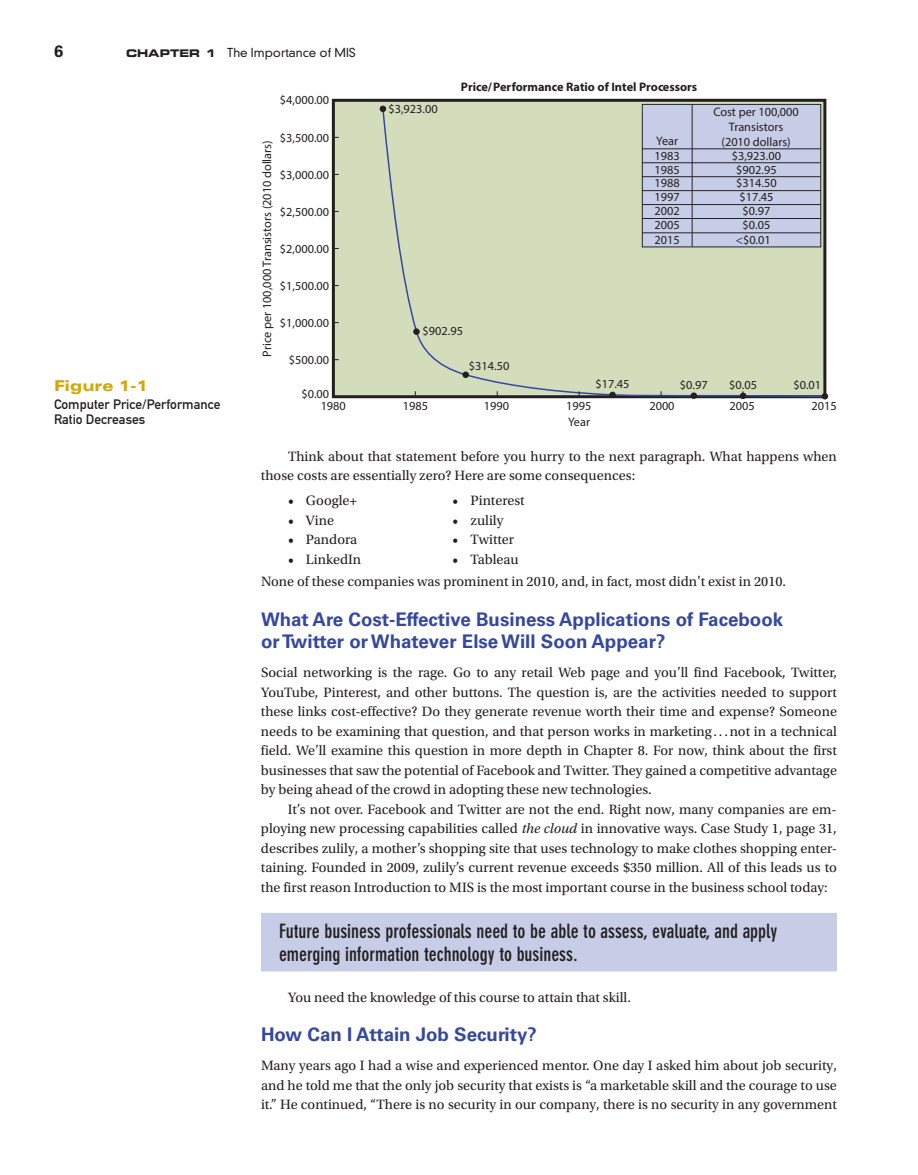
<style>
.page{position:relative;width:918px;height:1175px;background:#fff}
.page>*{position:absolute;margin:0;border:0;box-sizing:border-box;transform-origin:0 0}
.t1{font:700 condensed 19.5px/22.5px "DIN Neuzeit Grotesk Std";color:#231f20}
.t2{font:700 18.75px/22.5px "Univers LT Std";color:#35489e}
.t3{font:700 16.5px "Univers LT Std";color:#231f20}
.t4{font:900 expanded 15px "Univers LT Std";color:#d2a808}
.t5{font:14.25px/19.5px "Utopia Std";color:#231f20;text-align:justify}
.t6{font:13.5px/15px "DIN Mittelschrift Std";color:#231f20}
.t7{font:12.3px/14px "Myriad Pro";color:#231f20;text-align:center}
.t8{font:700 12.3px "Myriad Pro";color:#231f20}
.t9{font:300 12px "DIN Neuzeit Grotesk Std";color:#231f20}
.s1{font-family:"Eurostile LT Std Bold Ex 2";font-weight:400;font-size:10.5px}
.s2{font-style:italic}
</style>
<div class="page">
<div style="left:261px;top:912px;width:576px;height:30px;background:#c7cde7"></div>
<div style="left:261px;top:941px;width:576px;height:30px;background:#c7cde7"></div>
<div style="left:333px;top:100px;width:492px;height:297px;background:#d3ddbb"></div>
<div style="left:332px;top:99px;width:494px;height:299px;border:3px solid #231f20"></div>
<svg style="left:381px;top:107px;width:445px;height:291px"></svg>
<svg style="left:380px;top:106px;width:6px;height:6px"></svg>
<div style="left:413px;top:328px;width:7px;height:7px;border:1px solid #231f20;border-radius:50%"></div>
<div style="left:463px;top:371px;width:6px;height:7px;border:1px solid #231f20;border-radius:50%"></div>
<div style="left:609px;top:392px;width:7px;height:6px;border:1px solid #231f20;border-radius:50%"></div>
<div style="left:691px;top:392px;width:6px;height:7px;border:1px solid #231f20;border-radius:50%"></div>
<svg style="left:740px;top:391px;width:6px;height:8px"></svg>
<svg style="left:822px;top:393px;width:6px;height:6px"></svg>
<div style="left:642px;top:104px;width:179px;height:143px;background:#c7cde7;border:1px solid #262324"></div>
<hr style="left:692px;top:104px;width:1px;height:143px;background:#262324">
<hr style="left:642px;top:148px;width:179px;height:1px;background:#262324">
<hr style="left:642px;top:162px;width:179px;height:1px;background:#262324">
<hr style="left:642px;top:176px;width:179px;height:1px;background:#262324">
<hr style="left:642px;top:190px;width:179px;height:1px;background:#262324">
<hr style="left:642px;top:204px;width:179px;height:1px;background:#262324">
<hr style="left:642px;top:218px;width:179px;height:1px;background:#262324">
<hr style="left:642px;top:232px;width:179px;height:1px;background:#262324">
<p class="t3" style="left:54px;top:41px;width:11px">6</p>
<p class="t9" style="left:126px;top:45px;width:231px"><span class="s1">CHAPTER 1</span> The Importance of MIS</p>
<p class="t8" style="left:461px;top:79px;width:238px">Price/ Performance Ratio of Intel Processors</p>
<p class="t4" style="left:54px;top:377px;width:95px">Figure 1-1</p>
<p class="t6" style="left:54px;top:397px;width:168px">Computer Price/Performance<br>Ratio Decreases</p>
<p class="t7" style="left:280px;top:93px;width:51px">$4,000.00</p>
<p class="t7" style="left:280px;top:130px;width:51px">$3,500.00</p>
<p class="t7" style="left:280px;top:167px;width:51px">$3,000.00</p>
<p class="t7" style="left:280px;top:204px;width:51px">$2,500.00</p>
<p class="t7" style="left:280px;top:241px;width:51px">$2,000.00</p>
<p class="t7" style="left:280px;top:278px;width:51px">$1,500.00</p>
<p class="t7" style="left:280px;top:315px;width:51px">$1,000.00</p>
<p class="t7" style="left:289px;top:352px;width:42px">$500.00</p>
<p class="t7" style="left:301px;top:387px;width:29px">$0.00</p>
<p class="t7" style="left:260px;top:357px;width:218px;rotate:-90deg">Price per 100,000 Transistors (2010 dollars)</p>
<p class="t7" style="left:388px;top:102px;width:51px">$3,923.00</p>
<p class="t7" style="left:423px;top:323px;width:42px">$902.95</p>
<p class="t7" style="left:469px;top:358px;width:42px">$314.50</p>
<p class="t7" style="left:656px;top:134px;width:23px">Year</p>
<p class="t7" style="left:713px;top:105px;width:87px;line-height:14.7px">Cost per 100,000<br>Transistors (2010 dollars)</p>
<p class="t7" style="left:655px;top:148px;width:27px">1983</p>
<p class="t7" style="left:732px;top:149px;width:51px">$3,923.00 $902.95 $314.50 $17.45 $0.97 $0.05 &lt;$0.01</p>
<p class="t7" style="left:655px;top:162px;width:27px;text-align:justify">1985<br>1988<br>1997<br>2002<br>2005<br>2015</p>
<p class="t7" style="left:595px;top:377px;width:36px">$17.45</p>
<p class="t7" style="left:680px;top:377px;width:29px">$0.97</p>
<p class="t7" style="left:729px;top:378px;width:29px">$0.05</p>
<p class="t7" style="left:793px;top:378px;width:29px">$0.01</p>
<p class="t7" style="left:321px;top:399px;width:27px">1980</p>
<p class="t7" style="left:403px;top:399px;width:27px">1985</p>
<p class="t7" style="left:484px;top:399px;width:27px">1990</p>
<p class="t7" style="left:566px;top:399px;width:27px">1995</p>
<p class="t7" style="left:649px;top:399px;width:27px">2000</p>
<p class="t7" style="left:730px;top:399px;width:27px">2005</p>
<p class="t7" style="left:812px;top:399px;width:27px">2015</p>
<p class="t7" style="left:568px;top:415px;width:23px">Year</p>
<p class="t5" style="left:261px;top:446px;width:577px;text-indent:27px">Think about that statement before you hurry to the next paragraph. What happens when those costs are essentially zero? Here are some consequences:</p>
<p class="t5" style="left:288px;top:491px;width:71px">• Google+</p>
<p class="t5" style="left:288px;top:511px;width:48px">• Vine</p>
<p class="t5" style="left:288px;top:530px;width:71px">• Pandora</p>
<p class="t5" style="left:288px;top:550px;width:75px">• LinkedIn</p>
<p class="t5" style="left:453px;top:491px;width:74px">• Pinterest</p>
<p class="t5" style="left:453px;top:511px;width:52px">• zulily</p>
<p class="t5" style="left:453px;top:530px;width:63px">• Twitter</p>
<p class="t5" style="left:261px;top:548px;width:527px;line-height:22.5px;text-indent:192px">• Tableau<br>None of these companies was prominent in 2010, and, in fact, most didn’t exist in 2010.</p>
<h2 class="t2" style="left:261px;top:608px;width:524px">What Are Cost-Effective Business Applications of Facebook or Twitter or Whatever Else Will Soon Appear?</h2>
<p class="t5" style="left:261px;top:663px;width:578px">Social networking is the rage. Go to any retail Web page and you’ll find Facebook, Twitter, YouTube, Pinterest, and other buttons. The question is, are the activities needed to support these links cost-effective? Do they generate revenue worth their time and expense? Someone needs to be examining that question, and that person works in marketing . . . not in a technical field. We’ll examine this question in more depth in Chapter 8. For now, think about the first businesses that saw the potential of Facebook and Twitter. They gained a competitive advantage by being ahead of the crowd in adopting these new technologies.</p>
<p class="t5" style="left:261px;top:799px;width:577px;text-indent:27px">It’s not over. Facebook and Twitter are not the end. Right now, many companies are em&shy;ploying new processing capabilities called <span class="s2">the cloud</span> in innovative ways. Case Study 1, page 31, describes zulily, a mother’s shopping site that uses technology to make clothes shopping enter&shy;taining. Founded in 2009, zulily’s current revenue exceeds $350 million. All of this leads us to the first reason Introduction to MIS is the most important course in the business school today:</p>
<h1 class="t1" style="left:279px;top:920px;width:500px">Future business professionals need to be able to assess, evaluate, and apply emerging information technology to business.</h1>
<p class="t5" style="left:288px;top:988px;width:344px">You need the knowledge of this course to attain that skill.</p>
<h2 class="t2" style="left:261px;top:1023px;width:277px">How Can I Attain Job Security?</h2>
<p class="t5" style="left:261px;top:1056px;width:577px">Many years ago I had a wise and experienced mentor. One day I asked him about job security, and he told me that the only job security that exists is “a marketable skill and the courage to use it.” He continued, “There is no security in our company, there is no security in any government</p>
</div>
